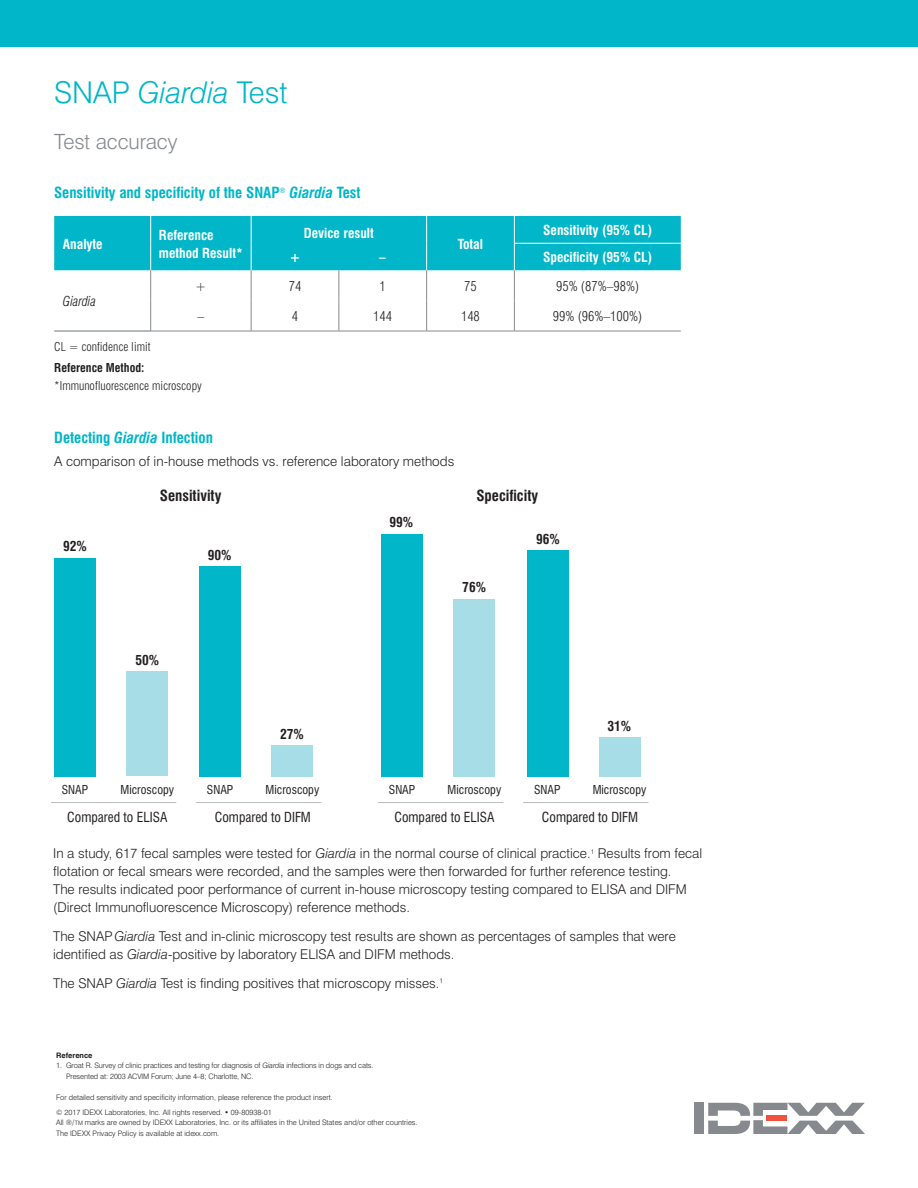
<style>
.page{position:relative;width:918px;height:1188px;background:#fff}
.page>*{position:absolute;margin:0;border:0;box-sizing:border-box;transform-origin:0 0}
.Heading{font:300 30px "Swiss 721 BT";color:#00b6c8}
.Subhead{font:300 21px "Swiss 721 BT";letter-spacing:-.005em;color:#868a8e}
.t1{font:700 condensed 15px "Swiss 721 BT";color:#00b6c8}
.subhead_3_bolded_tex{font:700 condensed 15px "Swiss 721 BT";color:#231f20}
.body_copy{font:300 13.5px/18px "Swiss 721 BT";color:#231f20}
.t2{font:700 condensed 13.5px/18px "Swiss 721 BT";color:#fff}
.subhead_3_bolded_tex-2{font:condensed 13.5px "Swiss 721 BT";color:#231f20}
.t3{font:300 condensed 13.5px "Swiss 721 BT";color:#231f20}
.subhead_3_bolded_tex-3{font:700 condensed 13.5px "Swiss 721 BT";color:#231f20}
.t4{font:italic 300 condensed 13.5px "Swiss 721 BT";color:#231f20}
.t5{font:300 condensed 12px/21px "Swiss 721 BT";color:#231f20}
.subhead_3_bolded_tex-4{font:condensed 12px "Swiss 721 BT";color:#231f20}
.t6{font:300 7.5px/10.5px "Swiss 721 BT";color:#231f20}
.t7{font:700 7.5px "Swiss 721 BT";color:#231f20}
.s1{font-style:italic}
.s2{font-weight:700}
.s3{font-size:6px}
</style>
<div class="page">
<div style="left:0;top:0;width:918px;height:46px;background:#00b6c8"></div>
<div style="left:54px;top:558px;width:42px;height:218px;background:#00b6c8"></div>
<div style="left:126px;top:671px;width:42px;height:105px;background:#a6dde6"></div>
<div style="left:199px;top:566px;width:41px;height:211px;background:#00b6c8"></div>
<div style="left:271px;top:745px;width:42px;height:32px;background:#a6dde6"></div>
<hr style="left:51px;top:802px;width:125px;height:1px;background:#babdc2">
<hr style="left:378px;top:802px;width:125px;height:1px;background:#babdc2">
<hr style="left:196px;top:802px;width:125px;height:1px;background:#babdc2">
<hr style="left:523px;top:802px;width:125px;height:1px;background:#babdc2">
<div style="left:381px;top:534px;width:41px;height:243px;background:#00b6c8"></div>
<div style="left:454px;top:599px;width:41px;height:178px;background:#a6dde6"></div>
<div style="left:527px;top:550px;width:42px;height:227px;background:#00b6c8"></div>
<div style="left:599px;top:737px;width:41px;height:40px;background:#a6dde6"></div>
<div style="left:694px;top:1103px;width:10px;height:31px;background:#868a8e"></div>
<svg style="left:708px;top:1103px;width:157px;height:31px"></svg>
<div style="left:54px;top:216px;width:627px;height:54px;background:#00b6c8"></div>
<hr style="left:514px;top:243px;width:167px;height:1px;background:#fff">
<hr style="left:150px;top:270px;width:1px;height:31px;background:#868a8e">
<hr style="left:251px;top:270px;width:1px;height:31px;background:#868a8e">
<hr style="left:339px;top:270px;width:1px;height:31px;background:#868a8e">
<hr style="left:426px;top:270px;width:1px;height:31px;background:#868a8e">
<hr style="left:514px;top:270px;width:1px;height:31px;background:#868a8e">
<hr style="left:150px;top:301px;width:1px;height:30px;background:#868a8e">
<hr style="left:251px;top:301px;width:1px;height:30px;background:#868a8e">
<hr style="left:339px;top:301px;width:1px;height:30px;background:#868a8e">
<hr style="left:426px;top:301px;width:1px;height:30px;background:#868a8e">
<hr style="left:514px;top:301px;width:1px;height:30px;background:#868a8e">
<hr style="left:151px;top:331px;width:100px;height:1px;background:#868a8e">
<hr style="left:251px;top:331px;width:88px;height:1px;background:#868a8e">
<hr style="left:339px;top:331px;width:88px;height:1px;background:#868a8e">
<hr style="left:427px;top:331px;width:87px;height:1px;background:#868a8e">
<hr style="left:514px;top:331px;width:167px;height:1px;background:#868a8e">
<hr style="left:54px;top:331px;width:97px;height:1px;background:#6a747b">
<p class="Heading" style="left:54px;top:75px;width:235px">SNAP <span class="s1">Giardia</span> Test</p>
<p class="Subhead" style="left:54px;top:129px;width:125px">Test accuracy</p>
<p class="t1" style="left:54px;top:183px;width:308px">Sensitivity and specificity of the SNAP<sup>®</sup> <span class="s1">Giardia</span> Test</p>
<p class="t2" style="left:543px;top:221px;width:110px">Sensitivity (95% CL)</p>
<p class="t2" style="left:63px;top:235px;width:41px">Analyte</p>
<p class="t2" style="left:159px;top:226px;width:85px">Reference method Result*</p>
<p class="t2" style="left:304px;top:224px;width:71px">Device result</p>
<p class="t2" style="left:458px;top:235px;width:27px">Total</p>
<p class="t2" style="left:289px;top:248px;width:13px">+</p>
<p class="t2" style="left:379px;top:248px;width:8px">–</p>
<p class="t2" style="left:543px;top:248px;width:111px">Specificity (95% CL)</p>
<p class="t4" style="left:63px;top:293px;width:35px">Giardia</p>
<p class="t3" style="left:195px;top:278px;width:13px">+</p>
<p class="t3" style="left:289px;top:278px;width:14px">74</p>
<p class="t3" style="left:380px;top:278px;width:8px">1</p>
<p class="t3" style="left:464px;top:278px;width:14px">75</p>
<p class="t3" style="left:556px;top:278px;width:85px">95% (87%–98%)</p>
<p class="t3" style="left:198px;top:308px;width:8px">–</p>
<p class="t3" style="left:292px;top:308px;width:8px">4</p>
<p class="t3" style="left:373px;top:308px;width:20px">144</p>
<p class="t3" style="left:461px;top:308px;width:20px">148</p>
<p class="t3" style="left:553px;top:308px;width:91px">99% (96%–100%)</p>
<p class="t5" style="left:54px;top:336px;width:98px">CL = confidence limit<br><span class="s2">Reference Method:</span></p>
<p class="t5" style="left:54px;top:375px;width:149px">*Immunofluorescence microscopy</p>
<p class="t1" style="left:54px;top:429px;width:160px">Detecting <span class="s1">Giardia</span> Infection</p>
<p class="body_copy" style="left:54px;top:452px;width:402px">A comparison of in-house methods vs. reference laboratory methods</p>
<p class="subhead_3_bolded_tex" style="left:160px;top:487px;width:63px">Sensitivity</p>
<p class="subhead_3_bolded_tex" style="left:476px;top:487px;width:63px">Specificity</p>
<p class="subhead_3_bolded_tex-3" style="left:63px;top:538px;width:25px">92%</p>
<p class="subhead_3_bolded_tex-3" style="left:135px;top:652px;width:25px">50%</p>
<p class="subhead_3_bolded_tex-3" style="left:208px;top:547px;width:25px">90%</p>
<p class="subhead_3_bolded_tex-3" style="left:280px;top:726px;width:25px">27%</p>
<p class="subhead_3_bolded_tex-3" style="left:389px;top:514px;width:25px">99%</p>
<p class="subhead_3_bolded_tex-3" style="left:462px;top:579px;width:25px">76%</p>
<p class="subhead_3_bolded_tex-3" style="left:536px;top:531px;width:25px">96%</p>
<p class="subhead_3_bolded_tex-3" style="left:607px;top:718px;width:25px">31%</p>
<p class="subhead_3_bolded_tex-4" style="left:62px;top:783px;width:28px">SNAP</p>
<p class="subhead_3_bolded_tex-4" style="left:121px;top:783px;width:55px">Microscopy</p>
<p class="subhead_3_bolded_tex-4" style="left:207px;top:783px;width:28px">SNAP</p>
<p class="subhead_3_bolded_tex-4" style="left:266px;top:783px;width:55px">Microscopy</p>
<p class="subhead_3_bolded_tex-4" style="left:389px;top:783px;width:28px">SNAP</p>
<p class="subhead_3_bolded_tex-4" style="left:448px;top:783px;width:55px">Microscopy</p>
<p class="subhead_3_bolded_tex-4" style="left:534px;top:783px;width:28px">SNAP</p>
<p class="subhead_3_bolded_tex-4" style="left:593px;top:783px;width:55px">Microscopy</p>
<p class="subhead_3_bolded_tex-2" style="left:67px;top:809px;width:102px">Compared to ELISA</p>
<p class="subhead_3_bolded_tex-2" style="left:215px;top:809px;width:98px">Compared to DIFM</p>
<p class="subhead_3_bolded_tex-2" style="left:394px;top:809px;width:102px">Compared to ELISA</p>
<p class="subhead_3_bolded_tex-2" style="left:542px;top:809px;width:98px">Compared to DIFM</p>
<p class="body_copy" style="left:53px;top:844px;width:651px">In a study, 617 fecal samples were tested for <span class="s1">Giardia</span> in the normal course of clinical practice.<sup>1</sup> Results from fecal flotation or fecal smears were recorded, and the samples were then forwarded for further reference testing.<br>The results indicated poor performance of current in-house microscopy testing compared to ELISA and DIFM (Direct Immunofluorescence Microscopy) reference methods.</p>
<p class="body_copy" style="left:53px;top:927px;width:624px">The SNAP<span class="s1">Giardia</span> Test and in-clinic microscopy test results are shown as percentages of samples that were identified as <span class="s1">Giardia</span>-positive by laboratory ELISA and DIFM methods.</p>
<p class="body_copy" style="left:53px;top:974px;width:391px">The SNAP <span class="s1">Giardia</span> Test is finding positives that microscopy misses.<sup>1</sup></p>
<p class="t7" style="left:56px;top:1050px;width:38px">Reference</p>
<p class="t6" style="left:66px;top:1060px;width:309px;text-indent:-10px">1. Groat R. Survey of clinic practices and testing for diagnosis of <span class="s1">Giardia</span> infections in dogs and cats.<br>Presented at: 2003 ACVIM Forum; June 4–8; Charlotte, NC.</p>
<p class="t6" style="left:56px;top:1092px;width:278px">For detailed sensitivity and specificity information, please reference the product insert.</p>
<p class="t6" style="left:56px;top:1107px;width:363px">© 2017 IDEXX Laboratories, Inc. All rights reserved. • 09-80938-01<br>All ®/<span class="s3">TM</span> marks are owned by IDEXX Laboratories, Inc. or its affiliates in the United States and/or other countries.<br>The IDEXX Privacy Policy is available at idexx.com.</p>
</div>
